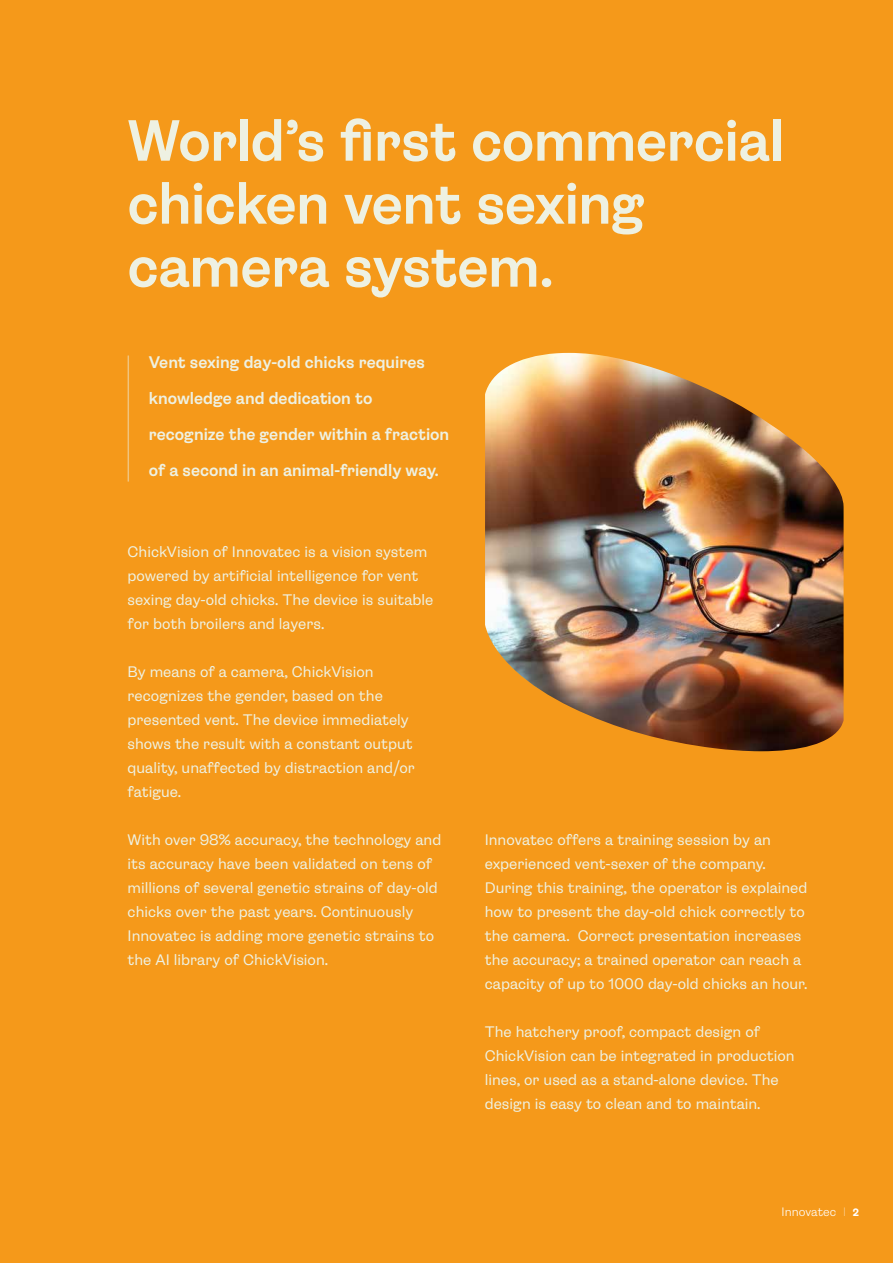
<style>
.page{position:relative;width:893px;height:1263px;background:#f5991a}
.page>*{position:absolute;margin:0;border:0;box-sizing:border-box;transform-origin:0 0}
.t1{font:600 57px/63px "Fig Grotesk 0.3";letter-spacing:-.01em;color:#eef1e2}
.t2{font:600 16.5px/36px "Fig Grotesk 0.3";color:#eef1e2}
.t3{font:15px/24px "Fig Grotesk 0.3";color:#eef1e2}
.t4{font:12px "Fig Grotesk 0.3";color:#fff}
.s1{font-weight:100}
.s2{font-weight:700;font-size:10.5px}
</style>
<div class="page">
<img style="left:485px;top:353px;width:359px;height:398px">
<hr style="left:128px;top:355px;width:1px;height:127px;background:#eef1e2">
<h1 class="t1" style="left:128px;top:106px;width:658px">World’s first commercial chicken vent sexing camera system.</h1>
<p class="t2" style="left:149px;top:343px;width:302px">Vent sexing day-old chicks requires knowledge and dedication to recognize the gender within a fraction of a second in an animal-friendly way.</p>
<p class="t3" style="left:128px;top:539px;width:307px">ChickVision of Innovatec is a vision system powered by artificial intelligence for vent sexing day-old chicks. The device is suitable for both broilers and layers.</p>
<p class="t3" style="left:128px;top:659px;width:289px">By means of a camera, ChickVision recognizes the gender, based on the presented vent. The device immediately shows the result with a constant output quality, unaffected by distraction and/or fatigue.</p>
<p class="t3" style="left:128px;top:827px;width:315px">With over 98% accuracy, the technology and its accuracy have been validated on tens of millions of several genetic strains of day-old chicks over the past years. Continuously Innovatec is adding more genetic strains to the AI library of ChickVision.</p>
<p class="t3" style="left:485px;top:827px;width:324px">Innovatec offers a training session by an experienced vent-sexer of the company.<br>During this training, the operator is explained how to present the day-old chick correctly to the camera. Correct presentation increases the accuracy; a trained operator can reach a capacity of up to 1000 day-old chicks an hour.</p>
<p class="t3" style="left:485px;top:1019px;width:311px">The hatchery proof, compact design of ChickVision can be integrated in production lines, or used as a stand-alone device. The design is easy to clean and to maintain.</p>
<p class="t4" style="left:781px;top:1203px;width:79px">Innovatec <span class="s1">I</span> <span class="s2">2</span></p>
</div>
